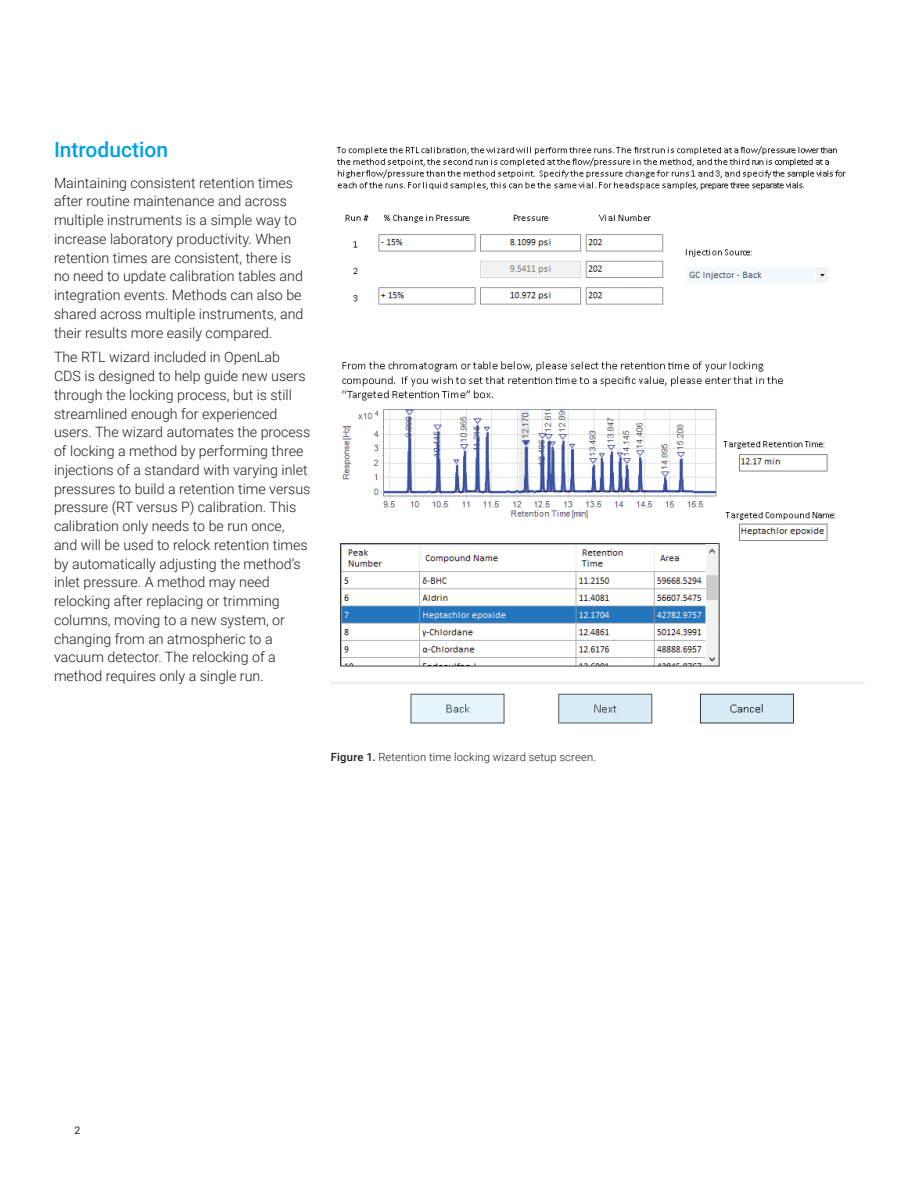
<style>
.page{position:relative;width:918px;height:1188px;background:#fff}
.page>*{position:absolute;margin:0;border:0;box-sizing:border-box;transform-origin:0 0}
.Header_1{font:500 21px "Roboto";color:#00a1e3}
.Text{font:300 14.25px/18.8px "Roboto";color:#231f20}
.t1{font:300 11.25px "Roboto";letter-spacing:.015em;color:#231f20}
.t2{font:10.5px "Roboto";color:#231f20}
.s1{font-weight:500}
</style>
<div class="page">
<img style="left:331px;top:146px;width:533px;height:578px">
<p class="Header_1" style="left:54px;top:135px;width:116px">Introduction</p>
<p class="Text" style="left:54px;top:173px;width:251px">Maintaining consistent retention times after routine maintenance and across multiple instruments is a simple way to increase laboratory productivity. When retention times are consistent, there is no need to update calibration tables and integration events. Methods can also be shared across multiple instruments, and their results more easily compared.</p>
<p class="Text" style="left:54px;top:347px;width:258px">The RTL wizard included in OpenLab CDS is designed to help guide new users through the locking process, but is still streamlined enough for experienced users. The wizard automates the process of locking a method by performing three injections of a standard with varying inlet pressures to build a retention time versus pressure (RT versus P) calibration. This calibration only needs to be run once, and will be used to relock retention times by automatically adjusting the method’s inlet pressure. A method may need relocking after replacing or trimming columns, moving to a new system, or changing from an atmospheric to a vacuum detector. The relocking of a method requires only a single run.</p>
<p class="t1" style="left:331px;top:749px;width:267px"><span class="s1">Figure 1.</span> Retention time locking wizard setup screen.</p>
<p class="t2" style="left:75px;top:1123px;width:7px">2</p>
</div>
